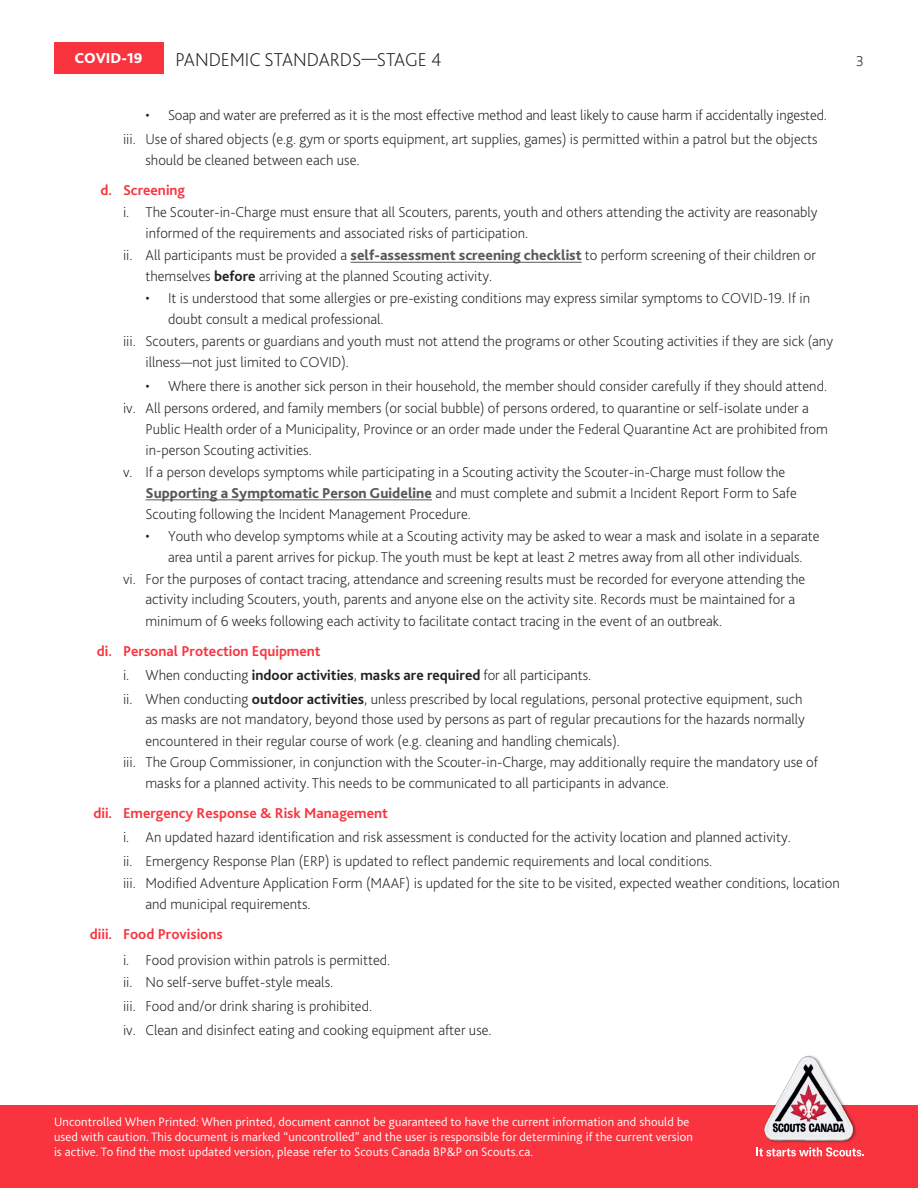
<style>
.page{position:relative;width:918px;height:1188px;background:#fff}
.page>*{position:absolute;margin:0;border:0;box-sizing:border-box;transform-origin:0 0}
.Body{font:200 19.5px "Bliss 2";color:#231f20}
.Heading_2{font:200 15px/24px "Bliss 2";color:#231f20}
.t1{font:700 15px "Bliss 2";color:#f9343f}
.t2{font:800 15px "Bliss 2";color:#fff}
.t3{font:300 12.75px/15px "Bliss 2";letter-spacing:.01em;color:#fff}
.s1{font-weight:800;color:#57585a}
.s2{font-weight:700}
.s3{font-weight:700;color:#f9343f}
</style>
<div class="page">
<div style="left:54px;top:42px;width:109px;height:32px;background:#f9343f"></div>
<div style="left:0;top:1106px;width:918px;height:82px;background:#f9343f"></div>
<img style="left:755px;top:1055px;width:109px;height:98px">
<svg style="left:757px;top:1147px;width:107px;height:9px"></svg>
<hr style="left:351px;top:262px;width:231px;height:1px;background:#57585a">
<hr style="left:146px;top:499px;width:286px;height:1px;background:#57585a">
<p class="t2" style="left:74px;top:49px;width:70px">COVID-19</p>
<p class="Body" style="left:176px;top:47px;width:267px">PANDEMIC STANDARDS—STAGE 4</p>
<p class="Heading_2" style="left:856px;top:49px;width:9px">3</p>
<p class="Heading_2" style="left:146px;top:103px;width:683px">• Soap and water are preferred as it is the most effective method and least likely to cause harm if accidentally ingested.</p>
<p class="Heading_2" style="left:146px;top:128px;width:673px;line-height:21px;text-indent:-22px">iii. Use of shared objects (e.g. gym or sports equipment, art supplies, games) is permitted within a patrol but the objects should be cleaned between each use.</p>
<p class="t1" style="left:100px;top:181px;width:86px">d. Screening</p>
<p class="Heading_2" style="left:123px;top:200px;width:696px">i. The Scouter-in-Charge must ensure that all Scouters, parents, youth and others attending the activity are reasonably</p>
<p class="Heading_2" style="left:146px;top:221px;width:384px">informed of the requirements and associated risks of participation.</p>
<p class="Heading_2" style="left:123px;top:243px;width:694px">ii. All participants must be provided a <span class="s1">self-assessment screening checklist</span> to perform screening of their children or</p>
<p class="Heading_2" style="left:146px;top:264px;width:348px">themselves <span class="s2">before</span> arriving at the planned Scouting activity.</p>
<p class="Heading_2" style="left:146px;top:286px;width:666px">• It is understood that some allergies or pre-existing conditions may express similar symptoms to COVID-19. If in</p>
<p class="Heading_2" style="left:168px;top:307px;width:217px">doubt consult a medical professional.</p>
<p class="Heading_2" style="left:123px;top:329px;width:711px">iii. Scouters, parents or guardians and youth must not attend the programs or other Scouting activities if they are sick (any</p>
<p class="Heading_2" style="left:146px;top:350px;width:205px">illness—not just limited to COVID).</p>
<p class="Heading_2" style="left:146px;top:374px;width:683px">• Where there is another sick person in their household, the member should consider carefully if they should attend.</p>
<p class="Heading_2" style="left:123px;top:395px;width:687px">iv. All persons ordered, and family members (or social bubble) of persons ordered, to quarantine or self-isolate under a</p>
<p class="Heading_2" style="left:146px;top:416px;width:684px">Public Health order of a Municipality, Province or an order made under the Federal Quarantine Act are prohibited from</p>
<p class="Heading_2" style="left:146px;top:437px;width:168px">in-person Scouting activities.</p>
<p class="Heading_2" style="left:123px;top:459px;width:664px">v. If a person develops symptoms while participating in a Scouting activity the Scouter-in-Charge must follow the</p>
<p class="Heading_2" style="left:146px;top:480px;width:653px"><span class="s1">Supporting a Symptomatic Person Guideline</span> and must complete and submit a Incident Report Form to Safe</p>
<p class="Heading_2" style="left:146px;top:501px;width:327px">Scouting following the Incident Management Procedure.</p>
<p class="Heading_2" style="left:146px;top:523px;width:676px">• Youth who develop symptoms while at a Scouting activity may be asked to wear a mask and isolate in a separate</p>
<p class="Heading_2" style="left:168px;top:544px;width:636px">area until a parent arrives for pickup. The youth must be kept at least 2 metres away from all other individuals.</p>
<p class="Heading_2" style="left:123px;top:566px;width:684px">vi. For the purposes of contact tracing, attendance and screening results must be recorded for everyone attending the</p>
<p class="Heading_2" style="left:146px;top:587px;width:651px">activity including Scouters, youth, parents and anyone else on the activity site. Records must be maintained for a</p>
<p class="Heading_2" style="left:146px;top:608px;width:578px">minimum of 6 weeks following each activity to facilitate contact tracing in the event of an outbreak.</p>
<p class="Heading_2" style="left:123px;top:638px;width:681px;text-indent:-26px"><span class="s3">di. Personal Protection Equipment<br></span>i. When conducting <span class="s2">indoor activities</span>, <span class="s2">masks are required</span> for all participants.<br>ii. When conducting <span class="s2">outdoor activities</span>, unless prescribed by local regulations, personal protective equipment, such</p>
<p class="Heading_2" style="left:146px;top:707px;width:661px">as masks are not mandatory, beyond those used by persons as part of regular precautions for the hazards normally</p>
<p class="Heading_2" style="left:146px;top:728px;width:476px">encountered in their regular course of work (e.g. cleaning and handling chemicals).</p>
<p class="Heading_2" style="left:123px;top:750px;width:697px">iii. The Group Commissioner, in conjunction with the Scouter-in-Charge, may additionally require the mandatory use of</p>
<p class="Heading_2" style="left:146px;top:771px;width:525px">masks for a planned activity. This needs to be communicated to all participants in advance.</p>
<p class="Heading_2" style="left:123px;top:801px;width:669px;text-indent:-30px"><span class="s3">dii. Emergency Response &amp; Risk Management<br></span>i. An updated hazard identification and risk assessment is conducted for the activity location and planned activity. ii. Emergency Response Plan (ERP) is updated to reflect pandemic requirements and local conditions.</p>
<p class="Heading_2" style="left:146px;top:872px;width:696px;line-height:21px;text-indent:-22px">iii. Modified Adventure Application Form (MAAF) is updated for the site to be visited, expected weather conditions, location and municipal requirements.</p>
<p class="Heading_2" style="left:123px;top:921px;width:269px;line-height:26.1px;text-indent:-33px"><span class="s3">diii. Food Provisions<br></span>i. Food provision within patrols is permitted.</p>
<p class="Heading_2" style="left:123px;top:970px;width:370px">ii. No self-serve buffet-style meals.<br>iii. Food and/or drink sharing is prohibited.<br>iv. Clean and disinfect eating and cooking equipment after use.</p>
<p class="t3" style="left:54px;top:1118px;width:641px">Uncontrolled When Printed: When printed, document cannot be guaranteed to have the current information and should be used with caution. This document is marked “uncontrolled” and the user is responsible for determining if the current version is active. To find the most updated version, please refer to Scouts Canada BP&amp;P on Scouts.ca.</p>
</div>
